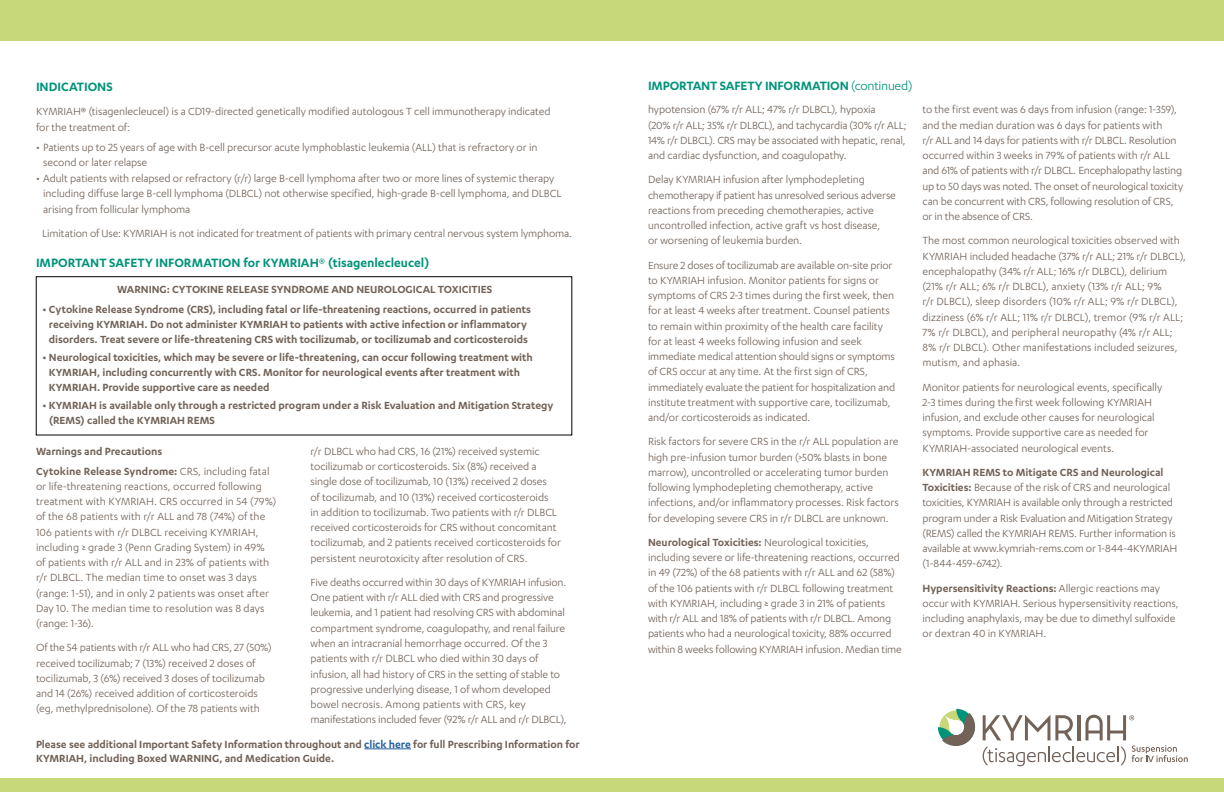
<style>
.page{position:relative;width:1224px;height:792px;background:#fff}
.page>*{position:absolute;margin:0;border:0;box-sizing:border-box;transform-origin:0 0}
.t1{font:600 14px "Karbon";letter-spacing:-.005em;color:#00937a}
.t2{font:12px/15.3px "Karbon";letter-spacing:-.01em;color:#726258}
.t3{font:600 12px/15px "Karbon";letter-spacing:-.005em;color:#726258}
.s1{font-weight:400}
.s2{color:#215e9e}
.s3{font-weight:600}
</style>
<div class="page">
<div style="left:0;top:0;width:1224px;height:40px;background:#c7d87a"></div>
<svg style="left:938px;top:709px;width:38px;height:37px"></svg>
<svg style="left:983px;top:715px;width:205px;height:51px"></svg>
<div style="left:0;top:778px;width:1224px;height:14px;background:#c7d87a"></div>
<div style="left:36px;top:276px;width:536px;height:159px;border:1px solid #000"></div>
<hr style="left:364px;top:749px;width:47px;height:1px;background:#215e9e">
<p class="t1" style="left:36px;top:78px;width:78px">INDICATIONS</p>
<p class="t2" style="left:36px;top:103px;width:516px">KYMRIAH® (tisagenlecleucel) is a CD19-directed genetically modified autologous T cell immunotherapy indicated for the treatment of:</p>
<p class="t2" style="left:43px;top:139px;width:496px;text-indent:-7px">• Patients up to 25 years of age with B-cell precursor acute lymphoblastic leukemia (ALL) that is refractory or in second or later relapse</p>
<p class="t2" style="left:43px;top:170px;width:520px;text-indent:-7px">• Adult patients with relapsed or refractory (r/r) large B-cell lymphoma after two or more lines of systemic therapy including diffuse large B-cell lymphoma (DLBCL) not otherwise specified, high-grade B-cell lymphoma, and DLBCL arising from follicular lymphoma</p>
<p class="t2" style="left:42px;top:225px;width:531px">Limitation of Use: KYMRIAH is not indicated for treatment of patients with primary central nervous system lymphoma.</p>
<p class="t1" style="left:36px;top:255px;width:395px">IMPORTANT SAFETY INFORMATION for KYMRIAH<span class="s1">®</span> (tisagenlecleucel)</p>
<p class="t3" style="left:117px;top:282px;width:377px">WARNING: CYTOKINE RELEASE SYNDROME AND NEUROLOGICAL TOXICITIES</p>
<p class="t3" style="left:42px;top:301px;width:490px;text-align:center">• Cytokine Release Syndrome (CRS), including fatal or life-threatening reactions, occurred in patients receiving KYMRIAH. Do not administer KYMRIAH to patients with active infection or inflammatory disorders. Treat severe or life-threatening CRS with tocilizumab, or tocilizumab and corticosteroids</p>
<p class="t3" style="left:49px;top:349px;width:486px;text-indent:-6px">• Neurological toxicities, which may be severe or life-threatening, can occur following treatment with<br>KYMRIAH, including concurrently with CRS. Monitor for neurological events after treatment with<br>KYMRIAH. Provide supportive care as needed</p>
<p class="t3" style="left:49px;top:397px;width:506px;text-indent:-6px">• KYMRIAH is available only through a restricted program under a Risk Evaluation and Mitigation Strategy (REMS) called the KYMRIAH REMS</p>
<p class="t3" style="left:36px;top:441px;width:235px;line-height:19.8px">Warnings and Precautions<br>Cytokine Release Syndrome: <span class="s1">CRS, including fatal</span></p>
<p class="t2" style="left:36px;top:478px;width:242px">or life-threatening reactions, occurred following treatment with KYMRIAH. CRS occurred in 54 (79%) of the 68 patients with r/r ALL and 78 (74%) of the 106 patients with r/r DLBCL receiving KYMRIAH, including ≥ grade 3 (Penn Grading System) in 49% of patients with r/r ALL and in 23% of patients with r/r DLBCL. The median time to onset was 3 days (range: 1-51), and in only 2 patients was onset after Day 10. The median time to resolution was 8 days (range: 1-36).</p>
<p class="t2" style="left:36px;top:640px;width:237px">Of the 54 patients with r/r ALL who had CRS, 27 (50%) received tocilizumab; 7 (13%) received 2 doses of tocilizumab, 3 (6%) received 3 doses of tocilizumab and 14 (26%) received addition of corticosteroids (eg, methylprednisolone). Of the 78 patients with</p>
<p class="t2" style="left:310px;top:443px;width:252px">r/r DLBCL who had CRS, 16 (21%) received systemic tocilizumab or corticosteroids. Six (8%) received a single dose of tocilizumab, 10 (13%) received 2 doses<br>of tocilizumab, and 10 (13%) received corticosteroids<br>in addition to tocilizumab. Two patients with r/r DLBCL received corticosteroids for CRS without concomitant tocilizumab, and 2 patients received corticosteroids for persistent neurotoxicity after resolution of CRS.</p>
<p class="t2" style="left:310px;top:574px;width:258px">Five deaths occurred within 30 days of KYMRIAH infusion.<br>One patient with r/r ALL died with CRS and progressive leukemia, and 1 patient had resolving CRS with abdominal compartment syndrome, coagulopathy, and renal failure when an intracranial hemorrhage occurred. Of the 3 patients with r/r DLBCL who died within 30 days of infusion, all had history of CRS in the setting of stable to progressive underlying disease, 1 of whom developed bowel necrosis. Among patients with CRS, key manifestations included fever (92% r/r ALL and r/r DLBCL),</p>
<p class="t3" style="left:36px;top:736px;width:545px;line-height:14.4px">Please see additional Important Safety Information throughout and <span class="s2">click here</span> for full Prescribing Information for<br>KYMRIAH, including Boxed WARNING, and Medication Guide.</p>
<p class="t1" style="left:648px;top:77px;width:266px">IMPORTANT SAFETY INFORMATION <span class="s1">(continued)</span></p>
<p class="t2" style="left:648px;top:102px;width:260px">hypotension (67% r/r ALL; 47% r/r DLBCL), hypoxia<br>(20% r/r ALL; 35% r/r DLBCL), and tachycardia (30% r/r ALL; 14% r/r DLBCL). CRS may be associated with hepatic, renal, and cardiac dysfunction, and coagulopathy.</p>
<p class="t2" style="left:648px;top:172px;width:249px">Delay KYMRIAH infusion after lymphodepleting chemotherapy if patient has unresolved serious adverse reactions from preceding chemotherapies, active uncontrolled infection, active graft vs host disease,<br>or worsening of leukemia burden.</p>
<p class="t2" style="left:648px;top:257px;width:249px">Ensure 2 doses of tocilizumab are available on-site prior to KYMRIAH infusion. Monitor patients for signs or symptoms of CRS 2-3 times during the first week, then for at least 4 weeks after treatment. Counsel patients to remain within proximity of the health care facility for at least 4 weeks following infusion and seek immediate medical attention should signs or symptoms of CRS occur at any time. At the first sign of CRS, immediately evaluate the patient for hospitalization and institute treatment with supportive care, tocilizumab, and/or corticosteroids as indicated.</p>
<p class="t2" style="left:648px;top:434px;width:252px">Risk factors for severe CRS in the r/r ALL population are high pre-infusion tumor burden (&gt;50% blasts in bone marrow), uncontrolled or accelerating tumor burden following lymphodepleting chemotherapy, active infections, and/or inflammatory processes. Risk factors for developing severe CRS in r/r DLBCL are unknown.</p>
<p class="t2" style="left:648px;top:534px;width:255px"><span class="s3">Neurological Toxicities:</span> Neurological toxicities, including severe or life-threatening reactions, occurred in 49 (72%) of the 68 patients with r/r ALL and 62 (58%) of the 106 patients with r/r DLBCL following treatment with KYMRIAH, including ≥ grade 3 in 21% of patients with r/r ALL and 18% of patients with r/r DLBCL. Among patients who had a neurological toxicity, 88% occurred within 8 weeks following KYMRIAH infusion. Median time</p>
<p class="t2" style="left:922px;top:102px;width:262px">to the first event was 6 days from infusion (range: 1-359), and the median duration was 6 days for patients with<br>r/r ALL and 14 days for patients with r/r DLBCL. Resolution occurred within 3 weeks in 79% of patients with r/r ALL and 61% of patients with r/r DLBCL. Encephalopathy lasting up to 50 days was noted. The onset of neurological toxicity can be concurrent with CRS, following resolution of CRS, or in the absence of CRS.</p>
<p class="t2" style="left:922px;top:233px;width:265px">The most common neurological toxicities observed with KYMRIAH included headache (37% r/r ALL; 21% r/r DLBCL), encephalopathy (34% r/r ALL; 16% r/r DLBCL), delirium (21% r/r ALL; 6% r/r DLBCL), anxiety (13% r/r ALL; 9%<br>r/r DLBCL), sleep disorders (10% r/r ALL; 9% r/r DLBCL), dizziness (6% r/r ALL; 11% r/r DLBCL), tremor (9% r/r ALL; 7% r/r DLBCL), and peripheral neuropathy (4% r/r ALL; 8% r/r DLBCL). Other manifestations included seizures, mutism, and aphasia.</p>
<p class="t2" style="left:922px;top:379px;width:241px">Monitor patients for neurological events, specifically 2-3 times during the first week following KYMRIAH infusion, and exclude other causes for neurological symptoms. Provide supportive care as needed for KYMRIAH-associated neurological events.</p>
<p class="t2" style="left:922px;top:464px;width:256px"><span class="s3">KYMRIAH REMS to Mitigate CRS and Neurological Toxicities:</span> Because of the risk of CRS and neurological toxicities, KYMRIAH is available only through a restricted program under a Risk Evaluation and Mitigation Strategy (REMS) called the KYMRIAH REMS. Further information is available at www.kymriah-rems.com or 1-844-4KYMRIAH (1-844-459-6742).</p>
<p class="t2" style="left:922px;top:580px;width:258px"><span class="s3">Hypersensitivity Reactions:</span> Allergic reactions may occur with KYMRIAH. Serious hypersensitivity reactions, including anaphylaxis, may be due to dimethyl sulfoxide or dextran 40 in KYMRIAH.</p>
</div>
